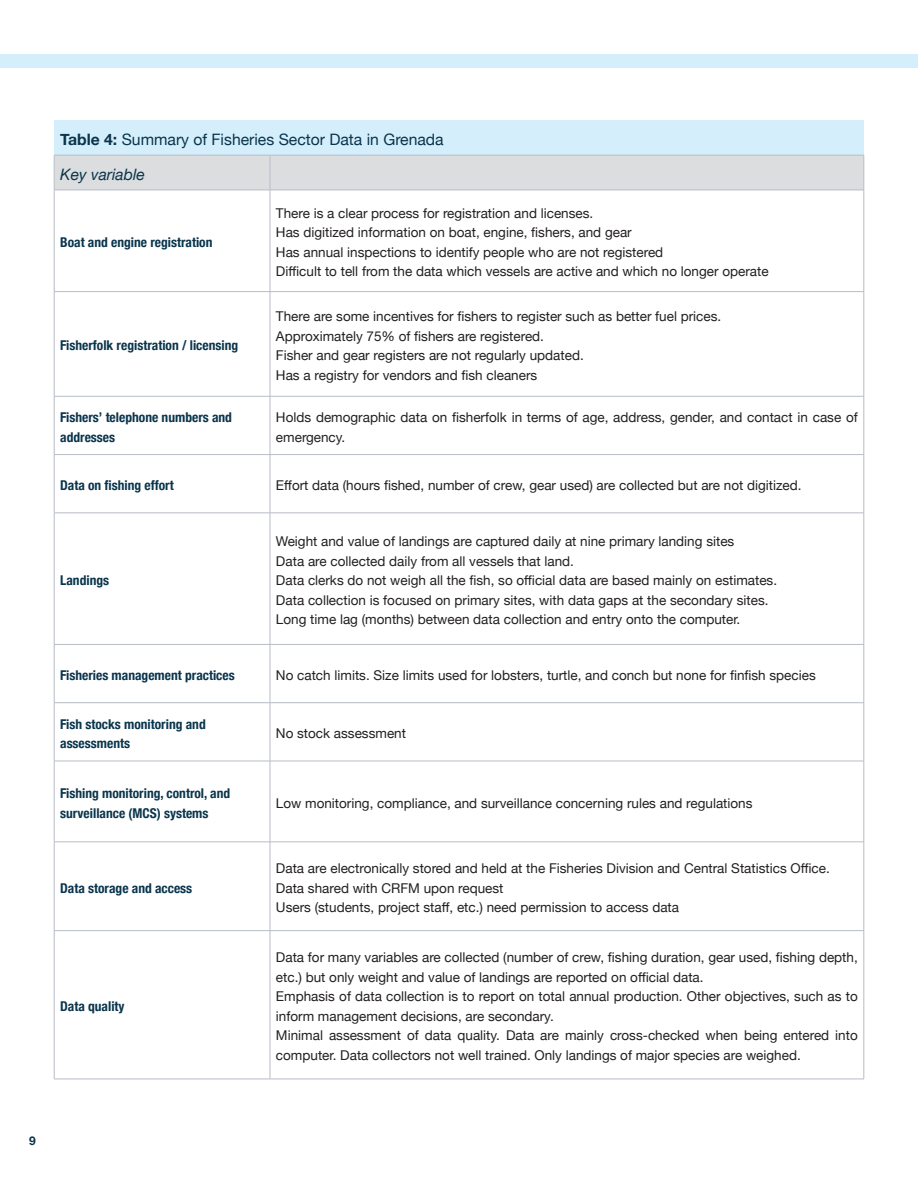
<style>
.page{position:relative;width:918px;height:1188px;background:#fff}
.page>*{position:absolute;margin:0;border:0;box-sizing:border-box;transform-origin:0 0}
.t1{font:15.75px "Helvetica Neue";color:#0a354c}
.t2{font:italic 15.75px "Helvetica Neue";color:#0a354c}
.t3{font:13.5px/19.5px "Helvetica Neue";color:#231f20}
.t4{font:700 condensed 13.5px/19.5px "Helvetica Neue";color:#0a354c}
.t5{font:700 12px "Helvetica Neue";color:#0a354c}
.s1{font-weight:700}
</style>
<div class="page">
<div style="left:0;top:54px;width:918px;height:14px;background:#d4effb"></div>
<div style="left:54px;top:120px;width:810px;height:35px;background:#d4effb"></div>
<div style="left:55px;top:156px;width:809px;height:34px;background:#dcdddf"></div>
<hr style="left:54px;top:155px;width:216px;height:1px;background:#b7bcc6">
<hr style="left:54px;top:155px;width:1px;height:35px;background:#b7bcc6">
<hr style="left:270px;top:155px;width:594px;height:1px;background:#b7bcc6">
<hr style="left:270px;top:155px;width:1px;height:35px;background:#b7bcc6">
<hr style="left:864px;top:155px;width:1px;height:35px;background:#b7bcc6">
<hr style="left:54px;top:190px;width:216px;height:1px;background:#b7bcc6">
<hr style="left:54px;top:190px;width:1px;height:101px;background:#b7bcc6">
<hr style="left:270px;top:190px;width:594px;height:1px;background:#b7bcc6">
<hr style="left:270px;top:190px;width:1px;height:101px;background:#b7bcc6">
<hr style="left:864px;top:190px;width:1px;height:101px;background:#b7bcc6">
<hr style="left:54px;top:291px;width:216px;height:1px;background:#b7bcc6">
<hr style="left:54px;top:292px;width:1px;height:104px;background:#b7bcc6">
<hr style="left:270px;top:291px;width:594px;height:1px;background:#b7bcc6">
<hr style="left:270px;top:292px;width:1px;height:104px;background:#b7bcc6">
<hr style="left:864px;top:292px;width:1px;height:104px;background:#b7bcc6">
<hr style="left:54px;top:396px;width:216px;height:1px;background:#b7bcc6">
<hr style="left:54px;top:396px;width:1px;height:58px;background:#b7bcc6">
<hr style="left:270px;top:396px;width:594px;height:1px;background:#b7bcc6">
<hr style="left:270px;top:396px;width:1px;height:58px;background:#b7bcc6">
<hr style="left:864px;top:396px;width:1px;height:58px;background:#b7bcc6">
<hr style="left:54px;top:454px;width:216px;height:1px;background:#b7bcc6">
<hr style="left:54px;top:455px;width:1px;height:58px;background:#b7bcc6">
<hr style="left:270px;top:454px;width:594px;height:1px;background:#b7bcc6">
<hr style="left:270px;top:455px;width:1px;height:58px;background:#b7bcc6">
<hr style="left:864px;top:455px;width:1px;height:58px;background:#b7bcc6">
<hr style="left:54px;top:513px;width:216px;height:1px;background:#b7bcc6">
<hr style="left:54px;top:513px;width:1px;height:131px;background:#b7bcc6">
<hr style="left:270px;top:513px;width:594px;height:1px;background:#b7bcc6">
<hr style="left:270px;top:513px;width:1px;height:131px;background:#b7bcc6">
<hr style="left:864px;top:513px;width:1px;height:131px;background:#b7bcc6">
<hr style="left:54px;top:644px;width:216px;height:1px;background:#b7bcc6">
<hr style="left:54px;top:645px;width:1px;height:58px;background:#b7bcc6">
<hr style="left:270px;top:644px;width:594px;height:1px;background:#b7bcc6">
<hr style="left:270px;top:645px;width:1px;height:58px;background:#b7bcc6">
<hr style="left:864px;top:645px;width:1px;height:58px;background:#b7bcc6">
<hr style="left:54px;top:702px;width:216px;height:1px;background:#b7bcc6">
<hr style="left:54px;top:703px;width:1px;height:58px;background:#b7bcc6">
<hr style="left:270px;top:702px;width:594px;height:1px;background:#b7bcc6">
<hr style="left:270px;top:703px;width:1px;height:58px;background:#b7bcc6">
<hr style="left:864px;top:703px;width:1px;height:58px;background:#b7bcc6">
<hr style="left:54px;top:761px;width:216px;height:1px;background:#b7bcc6">
<hr style="left:54px;top:761px;width:1px;height:81px;background:#b7bcc6">
<hr style="left:270px;top:761px;width:594px;height:1px;background:#b7bcc6">
<hr style="left:270px;top:761px;width:1px;height:81px;background:#b7bcc6">
<hr style="left:864px;top:761px;width:1px;height:81px;background:#b7bcc6">
<hr style="left:54px;top:842px;width:216px;height:1px;background:#b7bcc6">
<hr style="left:54px;top:842px;width:1px;height:88px;background:#b7bcc6">
<hr style="left:270px;top:842px;width:594px;height:1px;background:#b7bcc6">
<hr style="left:270px;top:842px;width:1px;height:88px;background:#b7bcc6">
<hr style="left:864px;top:842px;width:1px;height:88px;background:#b7bcc6">
<hr style="left:54px;top:930px;width:216px;height:1px;background:#b7bcc6">
<hr style="left:54px;top:931px;width:1px;height:148px;background:#b7bcc6">
<hr style="left:270px;top:930px;width:594px;height:1px;background:#b7bcc6">
<hr style="left:270px;top:931px;width:1px;height:148px;background:#b7bcc6">
<hr style="left:864px;top:931px;width:1px;height:148px;background:#b7bcc6">
<hr style="left:54px;top:1079px;width:216px;height:1px;background:#b7bcc6">
<hr style="left:270px;top:1079px;width:594px;height:1px;background:#b7bcc6">
<p class="t1" style="left:60px;top:128px;width:385px"><span class="s1">Table 4:</span> Summary of Fisheries Sector Data in Grenada</p>
<p class="t2" style="left:60px;top:163px;width:86px">Key variable</p>
<p class="t4" style="left:60px;top:232px;width:154px">Boat and engine registration</p>
<p class="t4" style="left:60px;top:335px;width:180px">Fisherfolk registration / licensing</p>
<p class="t3" style="left:276px;top:204px;width:494px">There is a clear process for registration and licenses.<br>Has digitized information on boat, engine, fishers, and gear<br>Has annual inspections to identify people who are not registered<br>Difficult to tell from the data which vessels are active and which no longer operate</p>
<p class="t3" style="left:276px;top:307px;width:447px">There are some incentives for fishers to register such as better fuel prices.<br>Approximately 75% of fishers are registered.<br>Fisher and gear registers are not regularly updated.<br>Has a registry for vendors and fish cleaners</p>
<p class="t4" style="left:60px;top:407px;width:173px">Fishers’ telephone numbers and addresses</p>
<p class="t3" style="left:276px;top:408px;width:583px">Holds demographic data on fisherfolk in terms of age, address, gender, and contact in case of emergency.</p>
<p class="t4" style="left:60px;top:475px;width:115px">Data on fishing effort</p>
<p class="t3" style="left:276px;top:476px;width:527px">Effort data (hours fished, number of crew, gear used) are collected but are not digitized.</p>
<p class="t4" style="left:60px;top:570px;width:50px">Landings</p>
<p class="t3" style="left:276px;top:532px;width:503px">Weight and value of landings are captured daily at nine primary landing sites<br>Data are collected daily from all vessels that land.<br>Data clerks do not weigh all the fish, so official data are based mainly on estimates.<br>Data collection is focused on primary sites, with data gaps at the secondary sites.<br>Long time lag (months) between data collection and entry onto the computer.</p>
<p class="t4" style="left:60px;top:665px;width:176px">Fisheries management practices</p>
<p class="t3" style="left:276px;top:666px;width:541px">No catch limits. Size limits used for lobsters, turtle, and conch but none for finfish species</p>
<p class="t4" style="left:60px;top:713px;width:147px">Fish stocks monitoring and assessments</p>
<p class="t3" style="left:276px;top:724px;width:132px">No stock assessment</p>
<p class="t4" style="left:60px;top:783px;width:172px">Fishing monitoring, control, and surveillance (MCS) systems</p>
<p class="t3" style="left:276px;top:794px;width:478px">Low monitoring, compliance, and surveillance concerning rules and regulations</p>
<p class="t4" style="left:60px;top:877px;width:134px">Data storage and access</p>
<p class="t4" style="left:60px;top:996px;width:66px">Data quality</p>
<p class="t3" style="left:276px;top:859px;width:555px">Data are electronically stored and held at the Fisheries Division and Central Statistics Office.<br>Data shared with CRFM upon request<br>Users (students, project staff, etc.) need permission to access data</p>
<p class="t3" style="left:276px;top:949px;width:583px">Data for many variables are collected (number of crew, fishing duration, gear used, fishing depth, etc.) but only weight and value of landings are reported on official data.<br>Emphasis of data collection is to report on total annual production. Other objectives, such as to inform management decisions, are secondary.<br>Minimal assessment of data quality. Data are mainly cross-checked when being entered into computer. Data collectors not well trained. Only landings of major species are weighed.</p>
<p class="t5" style="left:29px;top:1132px;width:8px">9</p>
</div>
